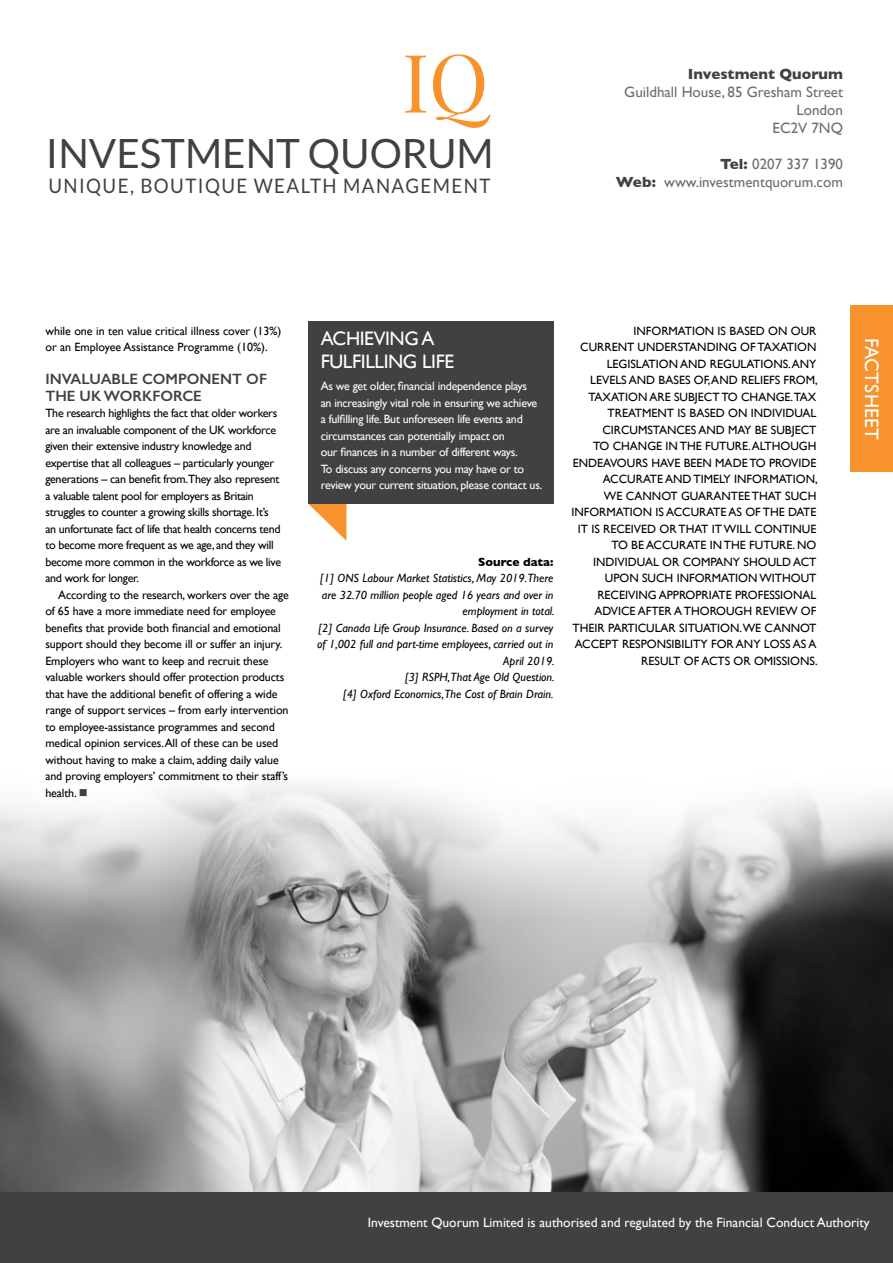
<style>
.page{position:relative;width:893px;height:1263px;background:#fff}
.page>*{position:absolute;margin:0;border:0;box-sizing:border-box;transform-origin:0 0}
.t1{font:80.85px "Playfair Display";color:#f7922c}
.t2{font:40.35px "Lato";color:#414042}
.t3{font:19.95px "Lato";letter-spacing:.075em;color:#414042;scale:.94 1}
.t4{font:19.5px/22.5px "Gill Sans";letter-spacing:-.02em;color:#fff}
.t5{font:19.5px "Gill Sans";letter-spacing:.01em;color:#fff}
.t6{font:15px/18px "Gill Sans";color:#6e6e6e;text-align:right}
.t7{font:600 15px/16.5px "Gill Sans";color:#414042}
.t8{font:700 15px "Gill Sans";color:#414042}
.t9{font:13.5px "Gill Sans";color:#fff}
.t10{font:12px/16.5px "Gill Sans";letter-spacing:-.01em;color:#000}
.t11{font:12px/16.5px "Gill Sans";letter-spacing:-.02em;color:#fff}
.t12{font:italic 12px/16.5px "Gill Sans";color:#000;text-align:right}
.t13{font:700 12px "Gill Sans";color:#000}
.s1{font-weight:700;color:#414042}
.s2{color:#414042}
</style>
<div class="page">
<img style="left:0;top:785px;width:893px;height:407px">
<svg style="left:308px;top:504px;width:38px;height:37px"></svg>
<div style="left:308px;top:321px;width:245px;height:183px;background:#414042"></div>
<div style="left:0;top:1192px;width:893px;height:71px;background:#414042"></div>
<div style="left:850px;top:306px;width:43px;height:166px;background:#f7922d"></div>
<h1 class="t1" style="left:402px;top:19px;width:88px">IQ</h1>
<h2 class="t2" style="left:46px;top:131px;width:449px">INVESTMENT QUORUM</h2>
<h3 class="t3" style="left:48px;top:175px;width:472px">UNIQUE, BOUTIQUE WEALTH MANAGEMENT</h3>
<p class="t8" style="left:688px;top:65px;width:157px">Investment Quorum</p>
<p class="t6" style="left:624px;top:83px;width:220px">Guildhall House, 85 Gresham Street<br>London<br>EC2V 7NQ</p>
<p class="t6" style="left:616px;top:155px;width:229px"><span class="s1">Tel:</span> 0207 337 1390<br><span class="s1">Web:</span> www.investmentquorum.com</p>
<p class="t10" style="left:45px;top:322px;width:238px">while one in ten value critical illness cover (13%) or an Employee Assistance Programme (10%).</p>
<p class="t7" style="left:45px;top:371px;width:223px">INVALUABLE COMPONENT OF<br>THE UK WORKFORCE</p>
<p class="t10" style="left:45px;top:405px;width:237px">The research highlights the fact that older workers are an invaluable component of the UK workforce given their extensive industry knowledge and expertise that all colleagues – particularly younger generations – can benefit from.They also represent a valuable talent pool for employers as Britain struggles to counter a growing skills shortage. It’s an unfortunate fact of life that health concerns tend to become more frequent as we age, and they will become more common in the workforce as we live and work for longer.</p>
<p class="t10" style="left:45px;top:586px;width:245px;text-indent:13px">According to the research, workers over the age of 65 have a more immediate need for employee benefits that provide both financial and emotional support should they become ill or suffer an injury.<br>Employers who want to keep and recruit these valuable workers should offer protection products that have the additional benefit of offering a wide range of support services – from early intervention to employee-assistance programmes and second medical opinion services.All of these can be used without having to make a claim, adding daily value and proving employers’ commitment to their staff’s health. <span class="s2">■</span></p>
<h3 class="t4" style="left:321px;top:327px;width:135px">ACHIEVING A<br>FULFILLING LIFE</h3>
<p class="t11" style="left:321px;top:378px;width:223px">As we get older, financial independence plays<br>an increasingly vital role in ensuring we achieve a fulfilling life. But unforeseen life events and circumstances can potentially impact on<br>our finances in a number of different ways.<br>To discuss any concerns you may have or to review your current situation, please contact us.</p>
<p class="t13" style="left:478px;top:554px;width:77px">Source data:</p>
<p class="t12" style="left:317px;top:570px;width:239px">[1] ONS Labour Market Statistics, May 2019.There are 32.70 million people aged 16 years and over in employment in total.<br>[2] Canada Life Group Insurance. Based on a survey of 1,002 full and part-time employees, carried out in April 2019.<br>[3] RSPH,That Age Old Question.<br>[4] Oxford Economics,The Cost of Brain Drain.</p>
<p class="t10" style="left:571px;top:322px;width:248px;text-align:right">INFORMATION IS BASED ON OUR<br>CURRENT UNDERSTANDING OF TAXATION LEGISLATION AND REGULATIONS. ANY LEVELS AND BASES OF, AND RELIEFS FROM, TAXATION ARE SUBJECT TO CHANGE.TAX TREATMENT IS BASED ON INDIVIDUAL CIRCUMSTANCES AND MAY BE SUBJECT<br>TO CHANGE IN THE FUTURE. ALTHOUGH ENDEAVOURS HAVE BEEN MADE TO PROVIDE ACCURATE AND TIMELY INFORMATION,<br>WE CANNOT GUARANTEE THAT SUCH INFORMATION IS ACCURATE AS OF THE DATE IT IS RECEIVED OR THAT IT WILL CONTINUE TO BE ACCURATE IN THE FUTURE. NO INDIVIDUAL OR COMPANY SHOULD ACT UPON SUCH INFORMATION WITHOUT RECEIVING APPROPRIATE PROFESSIONAL ADVICE AFTER A THOROUGH REVIEW OF THEIR PARTICULAR SITUATION.WE CANNOT ACCEPT RESPONSIBILITY FOR ANY LOSS AS A RESULT OF ACTS OR OMISSIONS.</p>
<h3 class="t5" style="left:883px;top:338px;width:104px;rotate:90deg">FACTSHEET</h3>
<p class="t9" style="left:368px;top:1215px;width:503px">Investment Quorum Limited is authorised and regulated by the Financial Conduct Authority</p>
</div>
